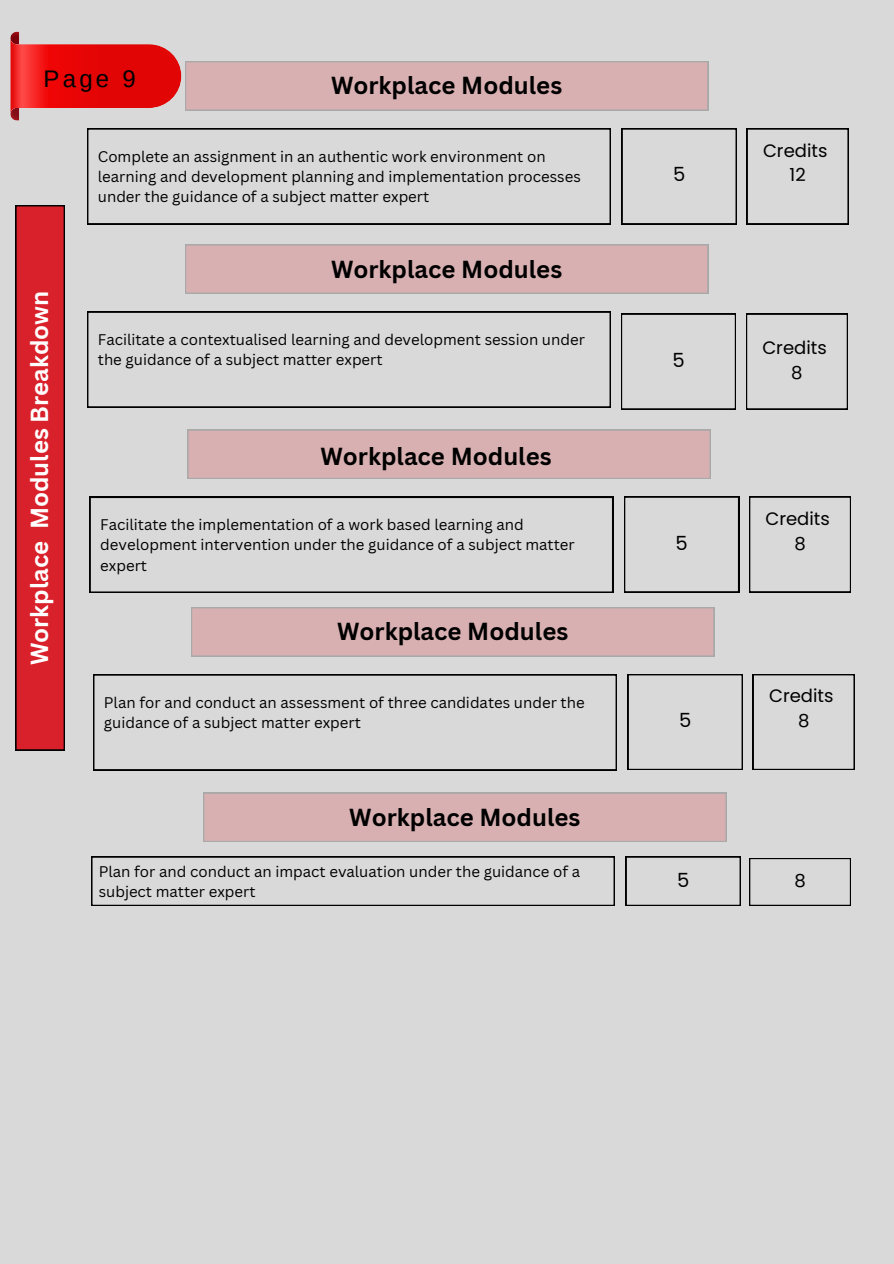
<style>
.page{position:relative;width:894px;height:1264px;background:#fff}
.page>*{position:absolute;margin:0;border:0;box-sizing:border-box;transform-origin:0 0}
.t1{font:700 24px "Canva Sans";color:#000}
.t2{font:700 24px "Canva Sans";color:#fff}
.t3{font:24px "Arimo";color:#000}
.t4{font:19.5px "Poppins";color:#000}
.t5{font:18px/24.8px "Poppins";color:#000;text-align:center}
.t6{font:15px/20.2px "Canva Sans";color:#000}
</style>
<div class="page">
<div style="left:0;top:0;width:893px;height:1263px;background:#d9d9d9"></div>
<div style="left:203px;top:792px;width:523px;height:50px;background:#d9b0b2"></div>
<svg style="left:91px;top:856px;width:523px;height:49px"></svg>
<svg style="left:625px;top:856px;width:115px;height:49px"></svg>
<svg style="left:749px;top:858px;width:101px;height:47px"></svg>
<svg style="left:15px;top:206px;width:50px;height:544px;background:#cc1f28"></svg>
<svg style="left:87px;top:128px;width:523px;height:96px"></svg>
<svg style="left:621px;top:128px;width:115px;height:96px"></svg>
<svg style="left:746px;top:128px;width:101px;height:96px"></svg>
<svg style="left:185px;top:244px;width:523px;height:50px;background:#d5afb1"></svg>
<svg style="left:87px;top:312px;width:523px;height:95px"></svg>
<svg style="left:621px;top:314px;width:114px;height:95px"></svg>
<svg style="left:746px;top:314px;width:101px;height:95px"></svg>
<svg style="left:187px;top:429px;width:523px;height:50px;background:#d5afb1"></svg>
<svg style="left:90px;top:497px;width:523px;height:95px"></svg>
<svg style="left:624px;top:496px;width:114px;height:96px"></svg>
<svg style="left:749px;top:496px;width:101px;height:96px"></svg>
<div style="left:191px;top:607px;width:523px;height:49px;background:#d9b0b2"></div>
<svg style="left:93px;top:674px;width:523px;height:96px"></svg>
<svg style="left:627px;top:674px;width:115px;height:96px"></svg>
<svg style="left:752px;top:674px;width:101px;height:96px"></svg>
<svg style="left:10px;top:32px;width:698px;height:89px"></svg>
<h3 class="t3" style="left:43px;top:65px;width:94px">Page 9</h3>
<p class="t1" style="left:331px;top:69px;width:233px">Workplace Modules</p>
<p class="t6" style="left:98px;top:146px;width:484px">Complete an assignment in an authentic work environment on learning and development planning and implementation processes under the guidance of a subject matter expert</p>
<p class="t5" style="left:762px;top:138px;width:66px">Credits<br>12</p>
<h1 class="t4" style="left:672px;top:161px;width:14px">5</h1>
<h1 class="t2" style="left:22px;top:665px;width:376px;rotate:-90deg">Workplace Modules Breakdown</h1>
<h1 class="t1" style="left:331px;top:252px;width:233px">Workplace Modules</h1>
<p class="t6" style="left:98px;top:329px;width:488px">Facilitate a contextualised learning and development session under the guidance of a subject matter expert</p>
<h1 class="t5" style="left:762px;top:335px;width:66px">Credits<br>8</h1>
<p class="t4" style="left:672px;top:346px;width:14px">5</p>
<p class="t1" style="left:320px;top:439px;width:233px">Workplace Modules</p>
<h1 class="t6" style="left:100px;top:514px;width:476px">Facilitate the implementation of a work based learning and development intervention under the guidance of a subject matter expert</h1>
<p class="t5" style="left:765px;top:506px;width:66px">Credits<br>8</p>
<p class="t4" style="left:675px;top:529px;width:14px">5</p>
<p class="t1" style="left:337px;top:614px;width:233px">Workplace Modules</p>
<h3 class="t6" style="left:104px;top:691px;width:482px">Plan for and conduct an assessment of three candidates under the guidance of a subject matter expert</h3>
<h3 class="t5" style="left:768px;top:683px;width:66px">Credits<br>8</h3>
<h3 class="t4" style="left:679px;top:706px;width:14px">5</h3>
<p class="t1" style="left:349px;top:800px;width:233px">Workplace Modules</p>
<h2 class="t6" style="left:99px;top:860px;width:483px">Plan for and conduct an impact evaluation under the guidance of a subject matter expert</h2>
<h1 class="t5" style="left:794px;top:868px;width:13px">8</h1>
<p class="t4" style="left:677px;top:866px;width:14px">5</p>
</div>
